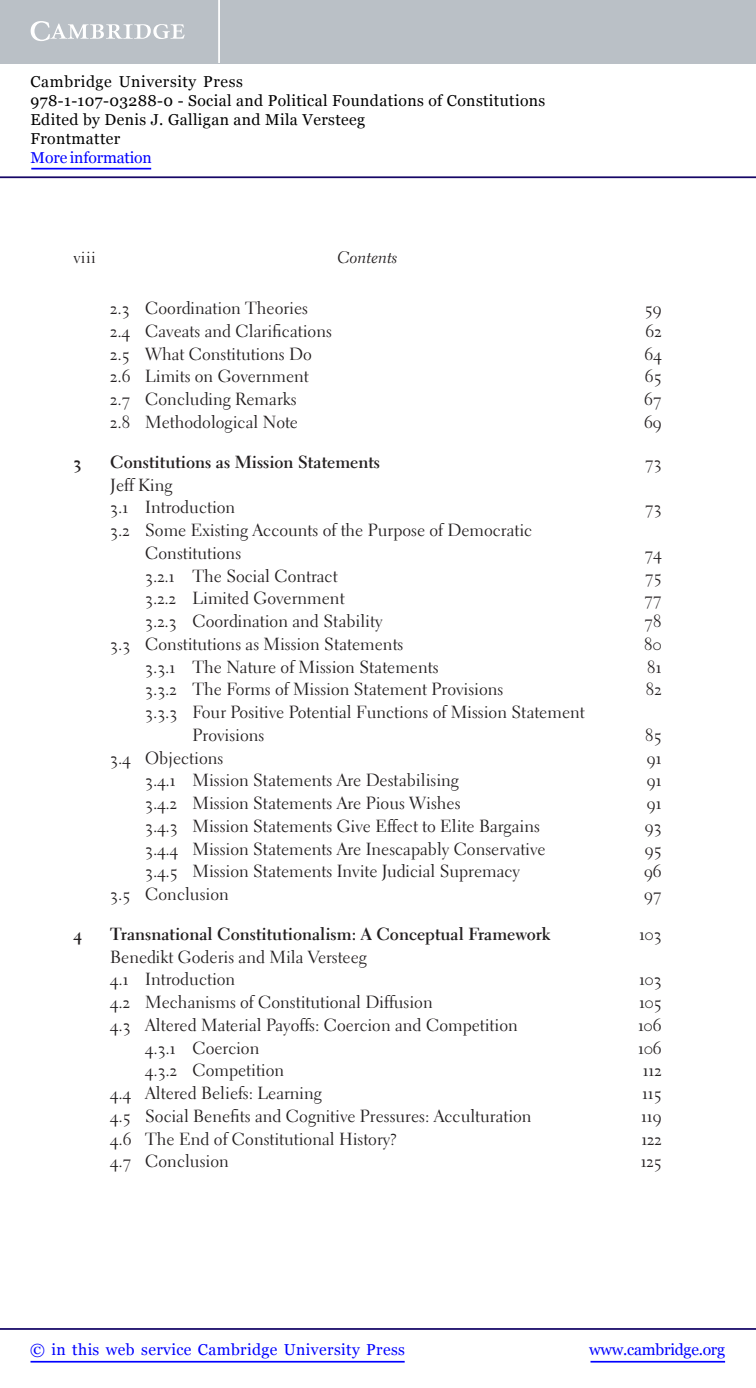
<style>
.page{position:relative;width:756px;height:1388px;background:#fff}
.page>*{position:absolute;margin:0;border:0;box-sizing:border-box;transform-origin:0 0}
.t1{font:17.5px/22.8px "Electra LT Std";color:#231f20}
.t2{font:700 17.5px "Electra LT Std";color:#231f20}
.t3{font:16.62px "Electra LT Std Cursive";color:#231f20}
.t4{font:16.62px "Electra LT Std";color:#231f20}
.t5{font:15.75px/18.9px "Georgia";letter-spacing:.025em;color:#000}
.t6{font:15.75px "Georgia";letter-spacing:.025em;color:#00f}
.t7{font:15.75px "Georgia";letter-spacing:-.015em;color:#00f}
.t8{font:15.75px "Georgia";letter-spacing:-.01em;color:#00f}
</style>
<div class="page">
<hr style="left:591px;top:1361px;width:134px;height:1px;background:#00f">
<hr style="left:0;top:1328px;width:756px;height:2px;background:#150666">
<hr style="left:31px;top:1361px;width:374px;height:1px;background:#00f">
<div style="left:0;top:0;width:756px;height:63px;background:#bac0c6"></div>
<svg style="left:31px;top:21px;width:154px;height:20px"></svg>
<hr style="left:218px;top:0;width:2px;height:63px;background:#fff">
<hr style="left:0;top:176px;width:756px;height:2px;background:#150666">
<hr style="left:31px;top:168px;width:120px;height:1px;background:#00f">
<p class="t5" style="left:31px;top:72px;width:516px">Cambridge University Press<br>978-1-107-03288-0 - Social and Political Foundations of Constitutions Edited by Denis J. Galligan and Mila Versteeg<br>Frontmatter</p>
<p class="t8" style="left:31px;top:148px;width:123px">More information</p>
<p class="t4" style="left:73px;top:250px;width:24px">viii</p>
<p class="t3" style="left:337px;top:250px;width:62px">Contents</p>
<p class="t1" style="left:110px;top:299px;width:199px">2.3 Coordination Theories</p>
<p class="t1" style="left:645px;top:299px;width:18px">59</p>
<p class="t1" style="left:110px;top:321px;width:223px">2.4 Caveats and Clarifications</p>
<p class="t1" style="left:646px;top:321px;width:17px">62</p>
<p class="t1" style="left:110px;top:344px;width:203px">2.5 What Constitutions Do</p>
<p class="t1" style="left:645px;top:344px;width:18px">64</p>
<p class="t1" style="left:110px;top:367px;width:200px">2.6 Limits on Government</p>
<p class="t1" style="left:645px;top:367px;width:18px">65</p>
<p class="t1" style="left:110px;top:390px;width:188px">2.7 Concluding Remarks</p>
<p class="t1" style="left:644px;top:390px;width:19px">67</p>
<p class="t1" style="left:110px;top:412px;width:189px">2.8 Methodological Note</p>
<p class="t1" style="left:644px;top:412px;width:19px">69</p>
<p class="t2" style="left:74px;top:455px;width:10px">3</p>
<p class="t2" style="left:110px;top:455px;width:271px">Constitutions as Mission Statements</p>
<p class="t1" style="left:645px;top:452px;width:18px">73</p>
<p class="t1" style="left:110px;top:475px;width:127px">Jeff King<br>3.1 Introduction</p>
<p class="t1" style="left:645px;top:498px;width:18px">73</p>
<p class="t1" style="left:145px;top:520px;width:389px;text-indent:-35px">3.2 Some Existing Accounts of the Purpose of Democratic<br>Constitutions</p>
<p class="t1" style="left:645px;top:543px;width:18px">74</p>
<p class="t1" style="left:145px;top:566px;width:194px">3.2.1 The Social Contract</p>
<p class="t1" style="left:645px;top:566px;width:18px">75</p>
<p class="t1" style="left:145px;top:589px;width:201px">3.2.2 Limited Government</p>
<p class="t1" style="left:645px;top:589px;width:18px">77</p>
<p class="t1" style="left:145px;top:611px;width:239px">3.2.3 Coordination and Stability</p>
<p class="t1" style="left:645px;top:611px;width:18px">78</p>
<p class="t1" style="left:110px;top:634px;width:295px">3.3 Constitutions as Mission Statements</p>
<p class="t1" style="left:644px;top:634px;width:19px">80</p>
<p class="t1" style="left:145px;top:657px;width:295px">3.3.1 The Nature of Mission Statements</p>
<p class="t1" style="left:647px;top:657px;width:16px">81</p>
<p class="t1" style="left:145px;top:680px;width:360px">3.3.2 The Forms of Mission Statement Provisions</p>
<p class="t1" style="left:646px;top:680px;width:17px">82</p>
<p class="t1" style="left:192px;top:702px;width:394px;text-indent:-47px">3.3.3 Four Positive Potential Functions of Mission Statement<br>Provisions</p>
<p class="t1" style="left:645px;top:725px;width:18px">85</p>
<p class="t1" style="left:110px;top:748px;width:115px">3.4 Objections</p>
<p class="t1" style="left:647px;top:748px;width:16px">91</p>
<p class="t1" style="left:145px;top:771px;width:315px">3.4.1 Mission Statements Are Destabilising</p>
<p class="t1" style="left:647px;top:771px;width:16px">91</p>
<p class="t1" style="left:145px;top:793px;width:317px">3.4.2 Mission Statements Are Pious Wishes</p>
<p class="t1" style="left:647px;top:793px;width:16px">91</p>
<p class="t1" style="left:145px;top:816px;width:396px">3.4.3 Mission Statements Give Effect to Elite Bargains</p>
<p class="t1" style="left:645px;top:816px;width:18px">93</p>
<p class="t1" style="left:145px;top:839px;width:402px">3.4.4 Mission Statements Are Inescapably Conservative</p>
<p class="t1" style="left:645px;top:839px;width:18px">95</p>
<p class="t1" style="left:145px;top:862px;width:376px">3.4.5 Mission Statements Invite Judicial Supremacy</p>
<p class="t1" style="left:644px;top:862px;width:19px">96</p>
<p class="t1" style="left:110px;top:884px;width:120px">3.5 Conclusion</p>
<p class="t1" style="left:644px;top:884px;width:19px">97</p>
<p class="t2" style="left:74px;top:927px;width:10px">4</p>
<p class="t2" style="left:110px;top:927px;width:442px">Transnational Constitutionalism: A Conceptual Framework</p>
<p class="t1" style="left:639px;top:924px;width:24px">103</p>
<p class="t1" style="left:110px;top:947px;width:258px">Benedikt Goderis and Mila Versteeg<br>4.1 Introduction</p>
<p class="t1" style="left:639px;top:970px;width:24px">103</p>
<p class="t1" style="left:110px;top:992px;width:324px">4.2 Mechanisms of Constitutional Diffusion</p>
<p class="t1" style="left:639px;top:992px;width:24px">105</p>
<p class="t1" style="left:110px;top:1015px;width:409px">4.3 Altered Material Payoffs: Coercion and Competition</p>
<p class="t1" style="left:638px;top:1015px;width:25px">106</p>
<p class="t1" style="left:145px;top:1038px;width:116px">4.3.1 Coercion</p>
<p class="t1" style="left:638px;top:1038px;width:25px">106</p>
<p class="t1" style="left:145px;top:1061px;width:140px">4.3.2 Competition</p>
<p class="t1" style="left:643px;top:1061px;width:20px">112</p>
<p class="t1" style="left:110px;top:1083px;width:213px">4.4 Altered Beliefs: Learning</p>
<p class="t1" style="left:642px;top:1083px;width:21px">115</p>
<p class="t1" style="left:110px;top:1106px;width:423px">4.5 Social Benefits and Cognitive Pressures: Acculturation</p>
<p class="t1" style="left:641px;top:1106px;width:22px">119</p>
<p class="t1" style="left:110px;top:1129px;width:288px">4.6 The End of Constitutional History?</p>
<p class="t1" style="left:641px;top:1129px;width:22px">122</p>
<p class="t1" style="left:110px;top:1152px;width:120px">4.7 Conclusion</p>
<p class="t1" style="left:641px;top:1152px;width:22px">125</p>
<p class="t6" style="left:30px;top:1340px;width:376px">© in this web service Cambridge University Press</p>
<p class="t7" style="left:589px;top:1340px;width:137px">www.cambridge.org</p>
</div>
